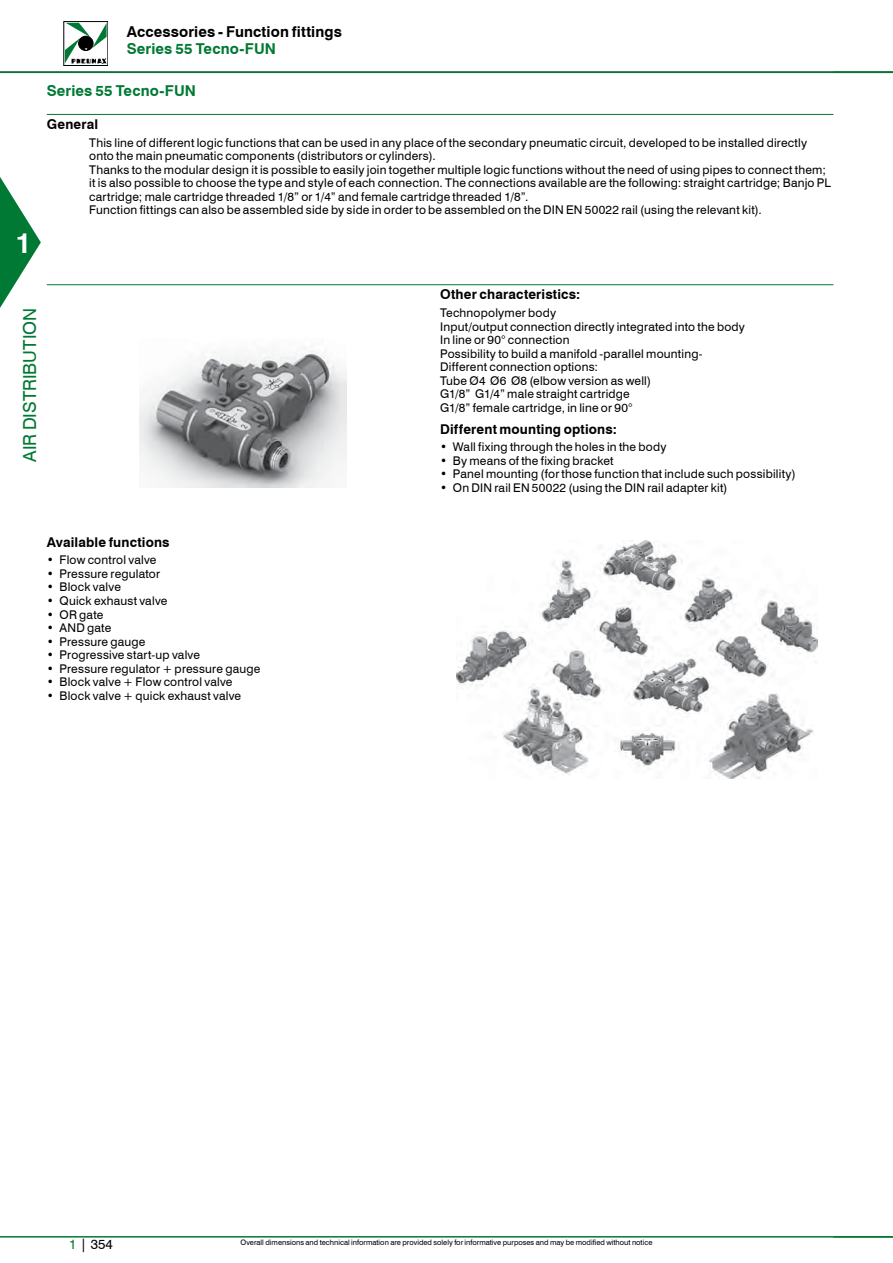
<style>
.page{position:relative;width:893px;height:1263px;background:#fff}
.page>*{position:absolute;margin:0;border:0;box-sizing:border-box;transform-origin:0 0}
.t1{font:700 28.5px "Swiss 721 BT";color:#fff}
.t2{font:18px "Swiss 721 BT";color:#007934}
.t3{font:700 15px "Swiss 721 BT";letter-spacing:.01em;color:#007934}
.t4{font:700 15px "Swiss 721 BT";letter-spacing:.005em;color:#000}
.t5{font:700 13.5px "Swiss 721 BT";letter-spacing:.01em;color:#000}
.t6{font:13.5px "Swiss 721 BT";color:#000}
.t7{font:12px/13.5px "Swiss 721 BT";letter-spacing:.015em;color:#000}
.t8{font:7.5px "Swiss 721 BT";color:#000}
.s1{color:#007934}
</style>
<div class="page">
<hr style="left:0;top:1236px;width:893px;height:1px;background:#007934">
<svg style="left:65px;top:23px;width:42px;height:41px"></svg>
<hr style="left:0;top:72px;width:893px;height:1px;background:#007934">
<svg style="left:0;top:177px;width:41px;height:131px"></svg>
<hr style="left:47px;top:114px;width:786px;height:1px;background:#007934">
<img style="left:140px;top:347px;width:207px;height:141px">
<img style="left:456px;top:541px;width:361px;height:238px">
<hr style="left:47px;top:284px;width:786px;height:1px;background:#007934">
<h1 class="t1" style="left:15px;top:226px;width:18px">1</h1>
<p class="t4" style="left:127px;top:23px;width:217px">Accessories - Function fittings</p>
<p class="t3" style="left:127px;top:39px;width:151px">Series 55 Tecno-FUN</p>
<p class="t3" style="left:47px;top:82px;width:151px">Series 55 Tecno-FUN</p>
<p class="t5" style="left:47px;top:116px;width:53px">General</p>
<p class="t7" style="left:89px;top:136px;width:743px">this line of different logic functions that can be used in any place of the secondary pneumatic circuit, developed to be installed directly onto the main pneumatic components (distributors or cylinders).<br>thanks to the modular design it is possible to easily join together multiple logic functions without the need of using pipes to connect them; it is also possible to choose the type and style of each connection. The connections available are the following: straight cartridge; Banjo PL cartridge; male cartridge threaded 1/8” or 1/4” and female cartridge threaded 1/8”.<br>Function fittings can also be assembled side by side in order to be assembled on the din En 50022 rail (using the relevant kit).</p>
<h2 class="t2" style="left:19px;top:462px;width:155px;rotate:-90deg">Air distributiOn</h2>
<p class="t5" style="left:440px;top:286px;width:142px">Other characteristics:</p>
<p class="t7" style="left:440px;top:306px;width:306px">technopolymer body<br>Input/output connection directly integrated into the body in line or 90° connection<br>Possibility to build a manifold -parallel mounting&shy;different connection options:<br>tube Ø4 Ø6 Ø8 (elbow version as well)<br>G1/8” G1/4” male straight cartridge<br>G1/8” female cartridge, in line or 90°</p>
<p class="t5" style="left:440px;top:420px;width:178px">Different mounting options:</p>
<p class="t7" style="left:440px;top:440px;width:228px">• Wall fixing through the holes in the body</p>
<p class="t7" style="left:440px;top:454px;width:175px">• by means of the fixing bracket</p>
<p class="t7" style="left:440px;top:467px;width:357px">• Panel mounting (for those function that include such possibility)</p>
<p class="t7" style="left:440px;top:481px;width:289px">• On din rail En 50022 (using the din rail adapter kit)</p>
<p class="t5" style="left:47px;top:534px;width:124px">Available functions</p>
<p class="t7" style="left:47px;top:553px;width:111px">• Flow control valve</p>
<p class="t7" style="left:47px;top:567px;width:115px">• Pressure regulator</p>
<p class="t7" style="left:47px;top:580px;width:76px">• block valve</p>
<p class="t7" style="left:47px;top:594px;width:122px">• Quick exhaust valve</p>
<p class="t7" style="left:47px;top:607px;width:58px">• Or gate</p>
<p class="t7" style="left:47px;top:621px;width:66px">• And gate</p>
<p class="t7" style="left:47px;top:634px;width:100px">• Pressure gauge</p>
<p class="t7" style="left:47px;top:648px;width:155px">• Progressive start-up valve</p>
<p class="t7" style="left:47px;top:661px;width:215px">• Pressure regulator + pressure gauge</p>
<p class="t7" style="left:47px;top:675px;width:187px">• block valve + Flow control valve</p>
<p class="t7" style="left:47px;top:688px;width:196px">• block valve + quick exhaust valve</p>
<p class="t6" style="left:69px;top:1236px;width:45px"><span class="s1">1</span> | 354</p>
<p class="t8" style="left:241px;top:1237px;width:413px">Overall dimensions and technical information are provided solely for informative purposes and may be modified without notice</p>
</div>
